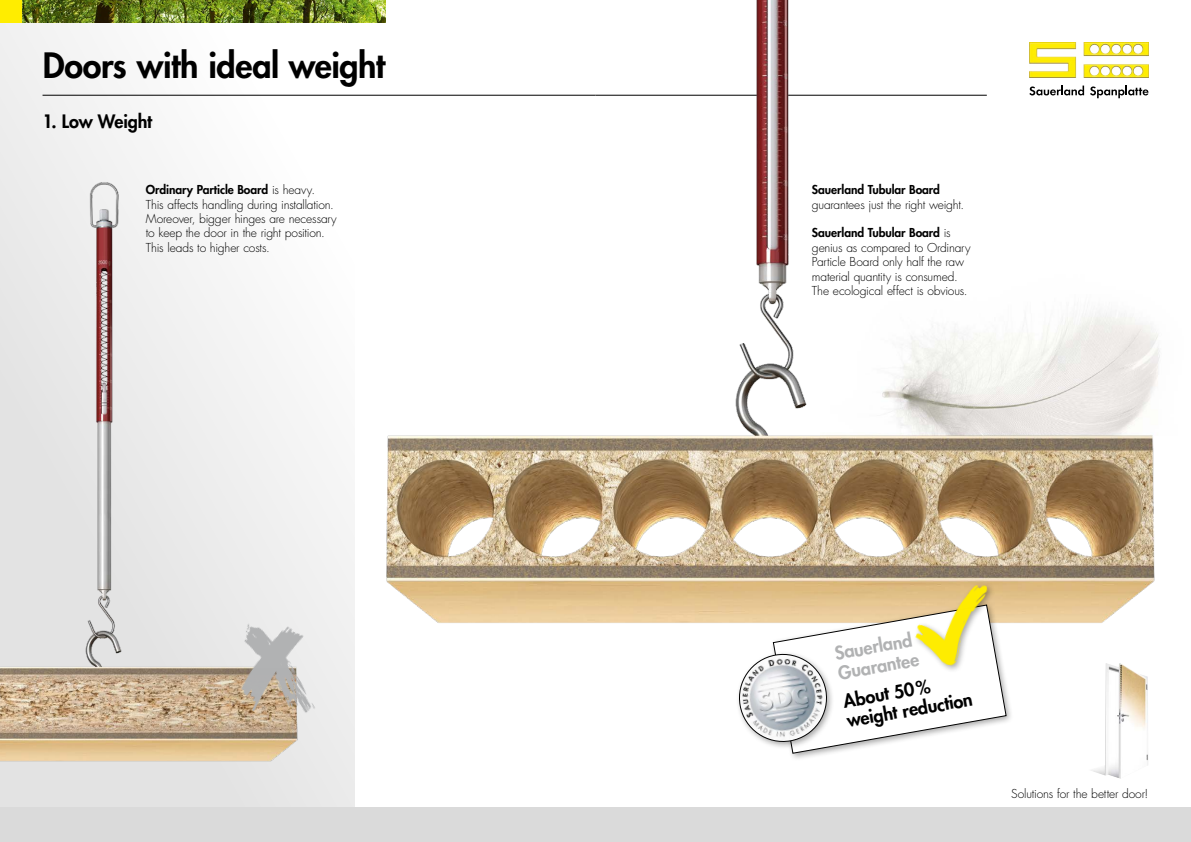
<style>
.page{position:relative;width:1191px;height:842px;background:#fff}
.page>*{position:absolute;margin:0;border:0;box-sizing:border-box;transform-origin:0 0}
.t1{font:800 34px "Futura LT Pro";letter-spacing:-.015em;color:#000}
.t2{font:800 18px/20px "Futura LT Pro";letter-spacing:-.01em;color:#000}
.t3{font:800 18px/20px "Futura LT Pro";color:#b1b2b3}
.t4{font:300 12px/14.4px "Futura LT Pro";letter-spacing:-.015em;color:#000}
.t5{font:800 12px "Futura LT Pro";letter-spacing:-.005em;color:#000}
.s1{font-weight:800}
</style>
<div class="page">
<svg style="left:0;top:23px;width:354px;height:785px;fill:#f6f6f6"></svg>
<img style="left:0;top:168px;width:320px;height:612px">
<img style="left:230px;top:611px;width:92px;height:114px">
<img style="left:227px;top:616px;width:88px;height:101px">
<div style="left:0;top:0;width:23px;height:23px;background:#ffed00"></div>
<img style="left:1091px;top:663px;width:57px;height:116px">
<hr style="left:43px;top:95px;width:552px;height:1px;background:#000">
<img style="left:23px;top:0;width:318px;height:23px">
<div style="left:0;top:808px;width:595px;height:34px;background:#dadada"></div>
<div style="left:595px;top:808px;width:596px;height:34px;background:#dadada"></div>
<img style="left:341px;top:0;width:819px;height:661px">
<div style="left:769px;top:601px;width:244px;height:160px;background:#000;opacity:.35"></div>
<svg style="left:736px;top:605px;width:270px;height:148px"></svg>
<div style="left:912px;top:582px;width:83px;height:91px;background:#fff"></div>
<img style="left:908px;top:581px;width:90px;height:90px">
<h1 class="t1" style="left:43px;top:40px;width:344px">Doors with ideal weight</h1>
<h2 class="t2" style="left:43px;top:111px;width:111px">1. Low Weight</h2>
<p class="t4" style="left:146px;top:183px;width:192px"><span class="s1">Ordinary Particle Board</span> is heavy.<br>This affects handling during installation.<br>Moreover, bigger hinges are necessary to keep the door in the right position.<br>This leads to higher costs.</p>
<p class="t5" style="left:812px;top:181px;width:130px">Sauerland Tubular Board</p>
<p class="t4" style="left:812px;top:197px;width:154px">guarantees just the right weight.</p>
<p class="t4" style="left:812px;top:226px;width:160px"><span class="s1">Sauerland Tubular Board</span> is genius as compared to Ordinary<br>Particle Board only half the raw material quantity is consumed.<br>The ecological effect is obvious.</p>
<h2 class="t3" style="left:833px;top:643px;width:83px;rotate:-10deg">Sauerland<br>Guarantee</h2>
<h2 class="t2" style="left:841px;top:691px;width:129px;rotate:-10deg">About 50% weight reduction</h2>
<p class="t4" style="left:1011px;top:786px;width:139px">Solutions for the better door!</p>
</div>
